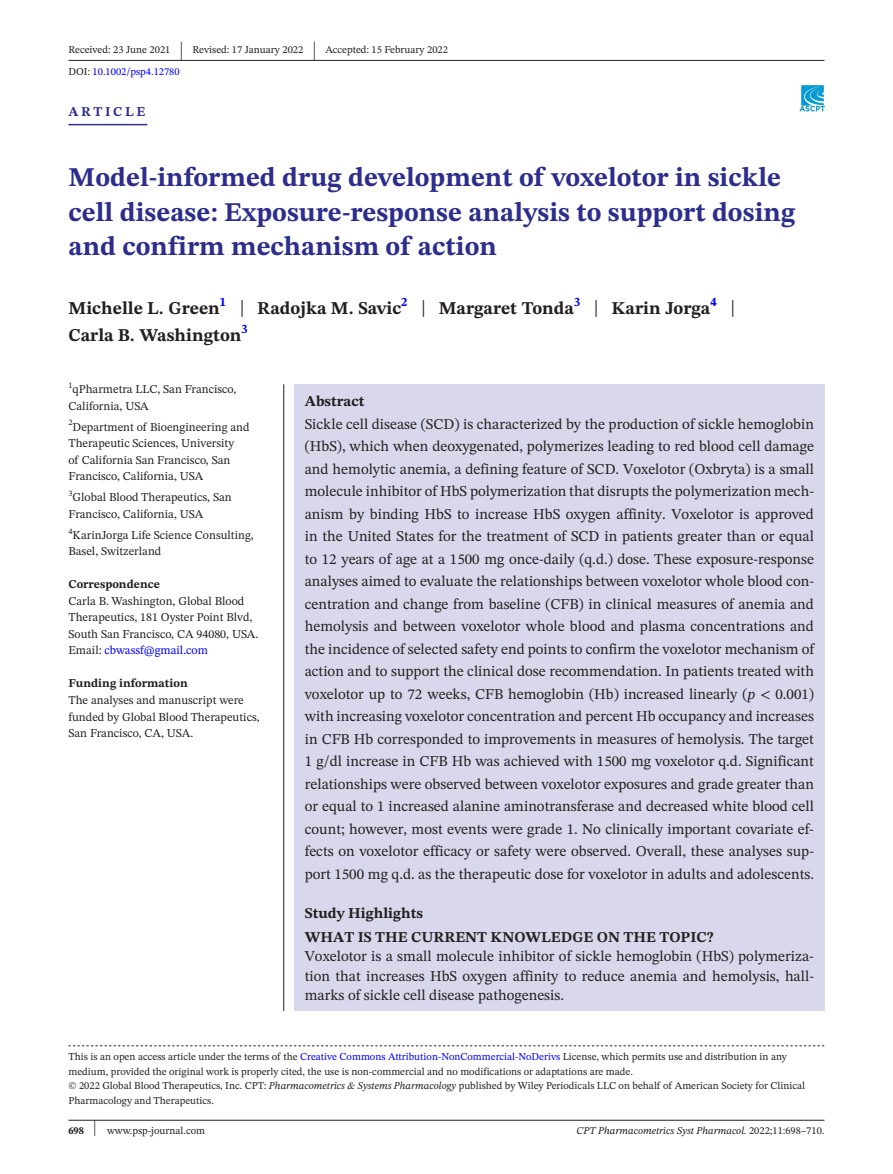
<style>
.page{position:relative;width:893px;height:1174px;background:#fff}
.page>*{position:absolute;margin:0;border:0;box-sizing:border-box;transform-origin:0 0}
.t1{font:700 27px/34.5px "STIX Two Text";color:#2c2d8c}
.t2{font:25.65px "STIX Two Text";color:#231f20;scale:.49 1}
.t3{font:700 18px/27px "STIX Two Text";color:#231f20}
.t4{font:15px/22.5px "STIX Two Text";color:#231f20;text-align:justify}
.t5{font:700 15px/24px "STIX Two Text";color:#231f20}
.t6{font:700 13.5px "STIX Two Text";letter-spacing:.2em;color:#2c2d8c}
.t7{font:12px/16.5px "STIX Two Text";color:#231f20}
.t8{font:700 12px "STIX Two Text";color:#231f20}
.t9{font:10.5px/14.7px "STIX Two Text";color:#231f20}
.t10{font:italic 10.5px "STIX Two Text";color:#231f20}
.t11{font:10.5px "STIX Two Text";color:#00f}
.s1{color:#231f20}
.s2{font-weight:400;font-size:23.4px}
.s3{color:#00f}
.s4{font-style:italic}
.s5{font-weight:700}
.s6{font-size:22.2px}
.s7{font-style:normal}
</style>
<div class="page">
<hr style="left:68px;top:1119px;width:756px;height:1px;background:#231f20">
<img style="left:799px;top:85px;width:25px;height:26px">
<hr style="left:68px;top:60px;width:756px;height:1px;background:#231f20">
<hr style="left:68px;top:124px;width:79px;height:1px;background:#2c2d8c">
<div style="left:294px;top:384px;width:530px;height:627px;background:#d9d7eb"></div>
<hr style="left:283px;top:384px;width:1px;height:627px;background:#231f20">
<svg style="left:68px;top:1045px;width:756px;height:1px"></svg>
<p class="t9" style="left:68px;top:42px;width:103px">Received: 23 June 2021</p>
<h2 class="t2" style="left:180px;top:32px;width:8px">|</h2>
<p class="t9" style="left:193px;top:42px;width:112px">Revised: 17 January 2022</p>
<h2 class="t2" style="left:313px;top:32px;width:8px">|</h2>
<p class="t9" style="left:325px;top:42px;width:124px">Accepted: 15 February 2022</p>
<p class="t11" style="left:68px;top:64px;width:113px"><span class="s1">DOI:</span> 10.1002/psp4.12780</p>
<p class="t6" style="left:68px;top:101px;width:79px">ARTICLE</p>
<h1 class="t1" style="left:68px;top:161px;width:728px">Model-informed drug development of voxelotor in sickle cell disease: Exposure-response analysis to support dosing and confirm mechanism of action</h1>
<p class="t3" style="left:68px;top:295px;width:668px">Michelle L. Green<sup>1</sup> <span class="s2">|</span> Radojka M. Savic<sup>2</sup> <span class="s2">|</span> Margaret Tonda<sup>3</sup> <span class="s2">|</span> Karin Jorga<sup>4</sup> <span class="s2">|<br></span>Carla B. Washington<sup>3</sup></p>
<p class="t7" style="left:68px;top:381px;width:169px"><sup>1</sup>qPharmetra LLC, San Francisco,<br>California, USA</p>
<p class="t7" style="left:68px;top:418px;width:183px"><sup>2</sup>Department of Bioengineering and Therapeutic Sciences, University<br>of California San Francisco, San Francisco, California, USA</p>
<p class="t7" style="left:68px;top:489px;width:165px"><sup>3</sup>Global Blood Therapeutics, San<br>Francisco, California, USA</p>
<p class="t7" style="left:68px;top:526px;width:187px"><sup>4</sup>KarinJorga Life Science Consulting,<br>Basel, Switzerland</p>
<p class="t8" style="left:68px;top:576px;width:93px">Correspondence</p>
<p class="t7" style="left:68px;top:592px;width:191px">Carla B. Washington, Global Blood Therapeutics, 181 Oyster Point Blvd, South San Francisco, CA 94080, USA.<br>Email: <span class="s3">cbwassf@gmail.com</span></p>
<p class="t8" style="left:68px;top:675px;width:121px">Funding information</p>
<p class="t7" style="left:68px;top:691px;width:193px">The analyses and manuscript were funded by Global Blood Therapeutics,<br>San Francisco, CA, USA.</p>
<p class="t5" style="left:305px;top:389px;width:61px">Abstract</p>
<p class="t4" style="left:305px;top:412px;width:511px">Sickle cell disease (SCD) is characterized by the production of sickle hemoglobin (HbS), which when deoxygenated, polymerizes leading to red blood cell damage and hemolytic anemia, a defining feature of SCD. Voxelotor (Oxbryta) is a small molecule inhibitor of HbS polymerization that disrupts the polymerization mech&shy;anism by binding HbS to increase HbS oxygen affinity. Voxelotor is approved in the United States for the treatment of SCD in patients greater than or equal to 12 years of age at a 1500 mg once-daily (q.d.) dose. These exposure-response analyses aimed to evaluate the relationships between voxelotor whole blood con&shy;centration and change from baseline (CFB) in clinical measures of anemia and hemolysis and between voxelotor whole blood and plasma concentrations and the incidence of selected safety end points to confirm the voxelotor mechanism of action and to support the clinical dose recommendation. In patients treated with voxelotor up to 72 weeks, CFB hemoglobin (Hb) increased linearly (<span class="s4">p</span> &lt; 0.001) with increasing voxelotor concentration and percent Hb occupancy and increases in CFB Hb corresponded to improvements in measures of hemolysis. The target 1 g/dl increase in CFB Hb was achieved with 1500 mg voxelotor q.d. Significant relationships were observed between voxelotor exposures and grade greater than or equal to 1 increased alanine aminotransferase and decreased white blood cell count; however, most events were grade 1. No clinically important covariate ef&shy;fects on voxelotor efficacy or safety were observed. Overall, these analyses sup&shy;port 1500 mg q.d. as the therapeutic dose for voxelotor in adults and adolescents.</p>
<p class="t5" style="left:305px;top:901px;width:410px">Study Highlights<br>WHAT IS THE CURRENT KNOWLEDGE ON THE TOPIC?</p>
<p class="t4" style="left:305px;top:946px;width:511px;line-height:19.5px">Voxelotor is a small molecule inhibitor of sickle hemoglobin (HbS) polymeriza&shy;tion that increases HbS oxygen affinity to reduce anemia and hemolysis, hall&shy;marks of sickle cell disease pathogenesis.</p>
<p class="t9" style="left:68px;top:1048px;width:738px">This is an open access article under the terms of the <span class="s3">Creative Commons Attribution-NonCommercial-NoDerivs</span> License, which permits use and distribution in any medium, provided the original work is properly cited, the use is non-commercial and no modifications or adaptations are made.<br>© 2022 Global Blood Therapeutics, Inc. CPT: <span class="s4">Pharmacometrics &amp; Systems Pharmacology</span> published by Wiley Periodicals LLC on behalf of American Society for Clinical Pharmacology and Therapeutics.</p>
<p class="t9" style="left:68px;top:1123px;width:138px"><span class="s5">698</span> <span class="s6">|</span> www.psp-journal.com</p>
<p class="t10" style="left:577px;top:1123px;width:249px">CPT Pharmacometrics Syst Pharmacol. <span class="s7">2022;11:698–710.</span></p>
</div>
